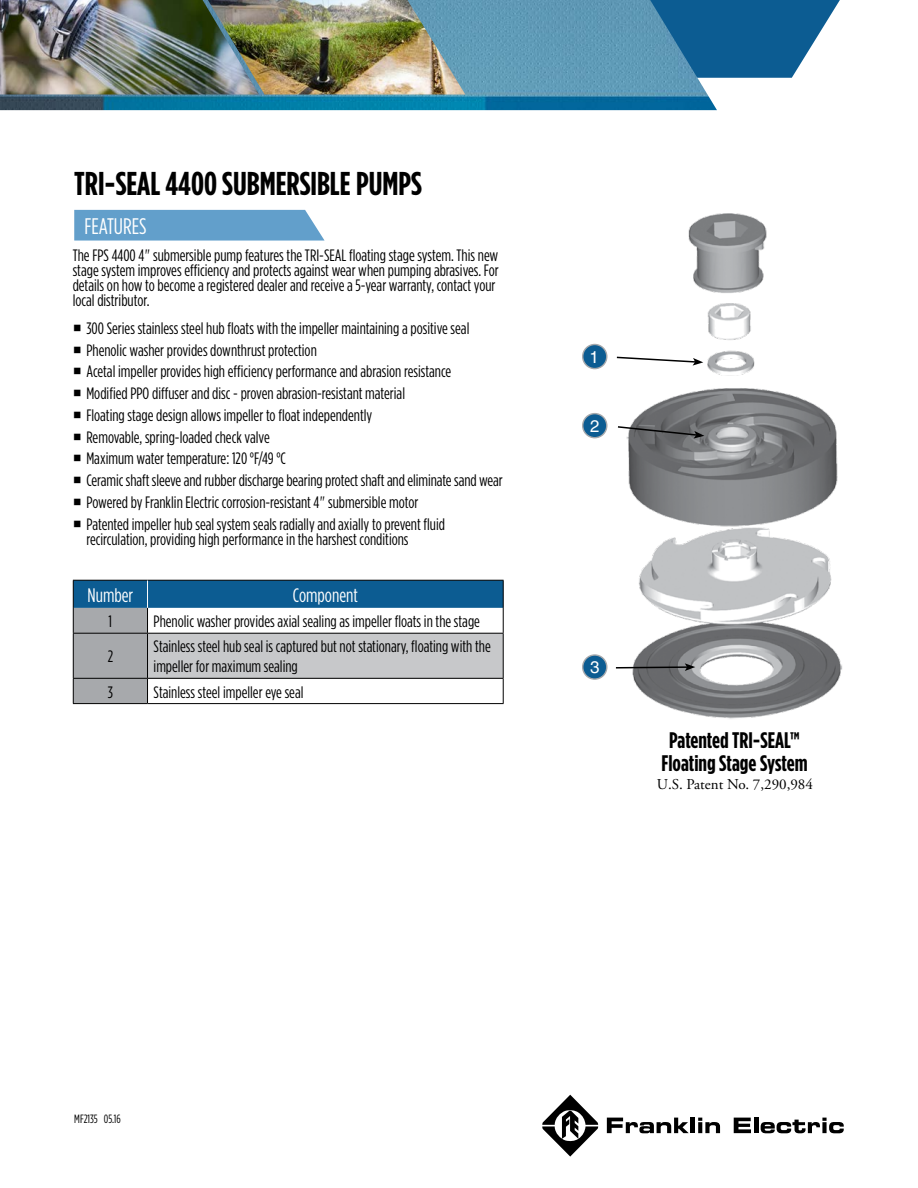
<style>
.page{position:relative;width:918px;height:1188px;background:#fff}
.page>*{position:absolute;margin:0;border:0;box-sizing:border-box;transform-origin:0 0}
.t1{font:700 33px "Gotham Condensed";color:#000}
.t2{font:700 22.5px/22.5px "Gotham Condensed";color:#000;text-align:center}
.t3{font:22.5px "Gotham Condensed";color:#fff}
.t4{font:19.5px "Gotham Condensed";color:#fff}
.t5{font:16.95px "Helvetica LT Std";color:#fff}
.t6{font:16.5px/21.8px "Gotham Condensed";color:#000}
.t7{font:15px "Adobe Garamond Pro";color:#000}
.t8{font:12px "Gotham Condensed";color:#000}
</style>
<div class="page">
<svg style="left:717px;top:0;width:123px;height:78px"></svg>
<img style="left:0;top:0;width:717px;height:110px">
<img style="left:0;top:0;width:208px;height:94px">
<img style="left:208px;top:0;width:257px;height:94px">
<svg style="left:74px;top:210px;width:251px;height:31px;background:#6aa4cd"></svg>
<svg style="left:607px;top:1118px;width:82px;height:15px"></svg>
<hr style="left:691px;top:1118px;width:4px;height:15px;background:#000">
<svg style="left:698px;top:1118px;width:22px;height:15px"></svg>
<svg style="left:734px;top:1118px;width:17px;height:15px"></svg>
<hr style="left:754px;top:1118px;width:4px;height:15px;background:#000">
<svg style="left:761px;top:1118px;width:83px;height:15px"></svg>
<svg style="left:542px;top:1095px;width:56px;height:62px"></svg>
<svg style="left:73px;top:580px;width:431px;height:123px"></svg>
<hr style="left:73px;top:703px;width:75px;height:1px;background:#000">
<hr style="left:148px;top:703px;width:356px;height:1px;background:#000">
<img style="left:628px;top:213px;width:215px;height:506px">
<div style="left:583px;top:414px;width:24px;height:24px;background:#0c5c92;border-radius:50%"></div>
<div style="left:582px;top:413px;width:25px;height:25px;border:1px solid #a7a9ac;border-radius:50%"></div>
<div style="left:583px;top:344px;width:24px;height:25px;background:#0c5c92;border-radius:50%"></div>
<div style="left:582px;top:344px;width:25px;height:25px;border:1px solid #a7a9ac;border-radius:50%"></div>
<div style="left:583px;top:655px;width:24px;height:24px;background:#0c5c92;border-radius:50%"></div>
<div style="left:582px;top:654px;width:25px;height:26px;border:1px solid #a7a9ac;border-radius:50%"></div>
<svg style="left:616px;top:356px;width:87px;height:10px"></svg>
<svg style="left:617px;top:425px;width:87px;height:14px"></svg>
<svg style="left:615px;top:663px;width:80px;height:8px"></svg>
<h1 class="t1" style="left:74px;top:164px;width:349px">TRI-SEAL 4400 SUBMERSIBLE PUMPS</h1>
<h2 class="t3" style="left:85px;top:213px;width:64px">FEATURES</h2>
<p class="t6" style="left:73px;top:248px;width:428px;line-height:15px">The FPS 4400 4" submersible pump features the TRI-SEAL floating stage system. This new stage system improves efficiency and protects against wear when pumping abrasives. For details on how to become a registered dealer and receive a 5-year warranty, contact your local distributor.</p>
<p class="t6" style="left:86px;top:317px;width:418px">300 Series stainless steel hub floats with the impeller maintaining a positive seal Phenolic washer provides downthrust protection<br>Acetal impeller provides high efficiency performance and abrasion resistance<br>Modified PPO diffuser and disc - proven abrasion-resistant material<br>Floating stage design allows impeller to float independently<br>Removable, spring-loaded check valve<br>Maximum water temperature: 120 °F/49 °C<br>Ceramic shaft sleeve and rubber discharge bearing protect shaft and eliminate sand wear Powered by Franklin Electric corrosion-resistant 4" submersible motor<br>Patented impeller hub seal system seals radially and axially to prevent fluid</p>
<p class="t6" style="left:86px;top:528px;width:324px">recirculation, providing high performance in the harshest conditions</p>
<p class="t4" style="left:88px;top:584px;width:47px">Number</p>
<p class="t4" style="left:293px;top:584px;width:67px">Component</p>
<p class="t6" style="left:109px;top:610px;width:5px">1</p>
<p class="t6" style="left:154px;top:610px;width:328px">Phenolic washer provides axial sealing as impeller floats in the stage</p>
<p class="t6" style="left:108px;top:646px;width:7px">2</p>
<p class="t6" style="left:154px;top:637px;width:339px;line-height:19.8px">Stainless steel hub seal is captured but not stationary, floating with the impeller for maximum sealing</p>
<p class="t6" style="left:108px;top:681px;width:7px">3</p>
<p class="t6" style="left:154px;top:681px;width:151px">Stainless steel impeller eye seal</p>
<p class="t5" style="left:589px;top:347px;width:11px">1</p>
<p class="t5" style="left:590px;top:416px;width:11px">2</p>
<p class="t5" style="left:590px;top:658px;width:11px">3</p>
<h2 class="t2" style="left:661px;top:729px;width:148px">Patented TRI-SEAL™<br>Floating Stage System</h2>
<p class="t7" style="left:657px;top:775px;width:158px">U.S. Patent No. 7,290,984</p>
<p class="t8" style="left:74px;top:1112px;width:48px">MF2135 05.16</p>
</div>
